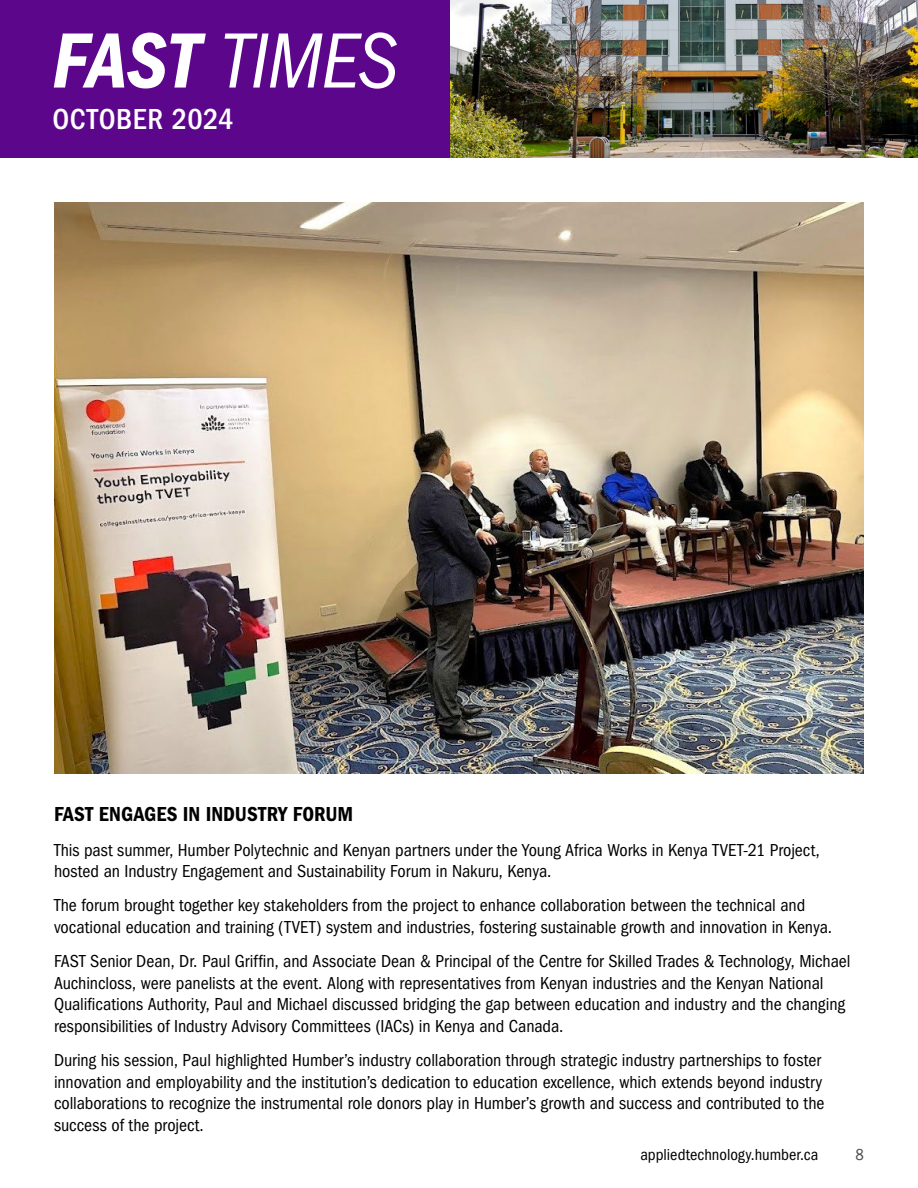
<style>
.page{position:relative;width:918px;height:1188px;background:#fff}
.page>*{position:absolute;margin:0;border:0;box-sizing:border-box;transform-origin:0 0}
.t1{font:italic condensed 81px "ITC Franklin Gothic Std";letter-spacing:-.015em;color:#fff}
.t2{font:500 condensed 30px "ITC Franklin Gothic Std";letter-spacing:.015em;color:#fff}
.t3{font:21px "ITC Franklin Gothic Std Dm Cd";color:#000}
.t4{font:condensed 18px/21.6px "ITC Franklin Gothic Std";color:#000}
.t5{font:condensed 16.5px "ITC Franklin Gothic Std";color:#000}
.t6{font:condensed 16.5px "ITC Franklin Gothic Std";color:#4d4d4f}
.s1{font-family:"ITC Franklin Gothic Std Dm Cd It";font-style:normal;font-stretch:normal}
</style>
<div class="page">
<div style="left:0;top:0;width:450px;height:158px;background:#5c068c"></div>
<img style="left:450px;top:0;width:468px;height:158px">
<img style="left:54px;top:202px;width:810px;height:572px">
<h1 class="t1" style="left:52px;top:15px;width:348px"><span class="s1">FAST</span> TIMES</h1>
<h2 class="t2" style="left:52px;top:102px;width:183px">OCTOBER 2024</h2>
<p class="t3" style="left:54px;top:802px;width:301px">FAST ENGAGES IN INDUSTRY FORUM</p>
<p class="t4" style="left:54px;top:839px;width:767px">This past summer, Humber Polytechnic and Kenyan partners under the Young Africa Works in Kenya TVET-21 Project, hosted an Industry Engagement and Sustainability Forum in Nakuru, Kenya.</p>
<p class="t4" style="left:54px;top:895px;width:780px">The forum brought together key stakeholders from the project to enhance collaboration between the technical and vocational education and training (TVET) system and industries, fostering sustainable growth and innovation in Kenya.</p>
<p class="t4" style="left:54px;top:951px;width:798px">FAST Senior Dean, Dr. Paul Griffin, and Associate Dean &amp; Principal of the Centre for Skilled Trades &amp; Technology, Michael Auchincloss, were panelists at the event. Along with representatives from Kenyan industries and the Kenyan National Qualifications Authority, Paul and Michael discussed bridging the gap between education and industry and the changing responsibilities of Industry Advisory Committees (IACs) in Kenya and Canada.</p>
<p class="t4" style="left:54px;top:1050px;width:772px">During his session, Paul highlighted Humber’s industry collaboration through strategic industry partnerships to foster innovation and employability and the institution’s dedication to education excellence, which extends beyond industry collaborations to recognize the instrumental role donors play in Humber’s growth and success and contributed to the success of the project.</p>
<p class="t5" style="left:640px;top:1146px;width:180px">appliedtechnology.humber.ca</p>
<p class="t6" style="left:856px;top:1146px;width:10px">8</p>
</div>
